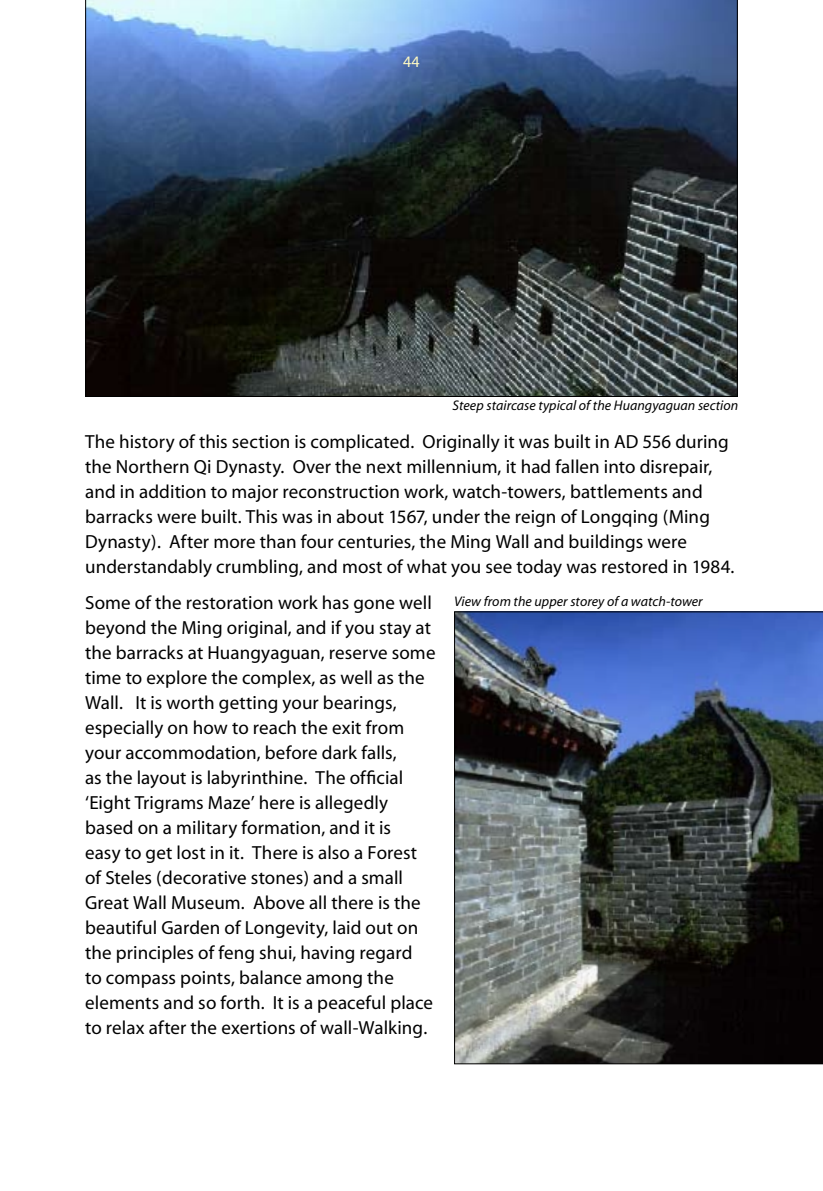
<style>
.page{position:relative;width:823px;height:1191px;background:#fff}
.page>*{position:absolute;margin:0;border:0;box-sizing:border-box;transform-origin:0 0}
.t1{font:19px/25px "Myriad";letter-spacing:.005em;color:#000}
.t2{font:16px "Myriad";color:#fffac2}
.t3{font:italic 14px "Myriad";letter-spacing:.005em;color:#000}
</style>
<div class="page">
<svg style="left:85px;top:0;width:652px;height:397px;background:#364454"></svg>
<img style="left:454px;top:611px;width:368px;height:453px">
<p class="t2" style="left:403px;top:54px;width:18px">44</p>
<p class="t3" style="left:452px;top:398px;width:287px">Steep staircase typical of the Huangyaguan section</p>
<p class="t1" style="left:85px;top:429px;width:650px">The history of this section is complicated. Originally it was built in AD 556 during the Northern Qi Dynasty. Over the next millennium, it had fallen into disrepair, and in addition to major reconstruction work, watch-towers, battlements and barracks were built. This was in about 1567, under the reign of Longqing (Ming Dynasty). After more than four centuries, the Ming Wall and buildings were understandably crumbling, and most of what you see today was restored in 1984.</p>
<p class="t1" style="left:85px;top:591px;width:352px">Some of the restoration work has gone well beyond the Ming original, and if you stay at the barracks at Huangyaguan, reserve some time to explore the complex, as well as the Wall. It is worth getting your bearings, especially on how to reach the exit from your accommodation, before dark falls,<br>as the layout is labyrinthine. The official ‘Eight Trigrams Maze’ here is allegedly based on a military formation, and it is<br>easy to get lost in it. There is also a Forest of Steles (decorative stones) and a small Great Wall Museum. Above all there is the beautiful Garden of Longevity, laid out on the principles of feng shui, having regard<br>to compass points, balance among the elements and so forth. It is a peaceful place to relax after the exertions of wall-Walking.</p>
<p class="t3" style="left:454px;top:594px;width:250px">View from the upper storey of a watch-tower</p>
</div>
